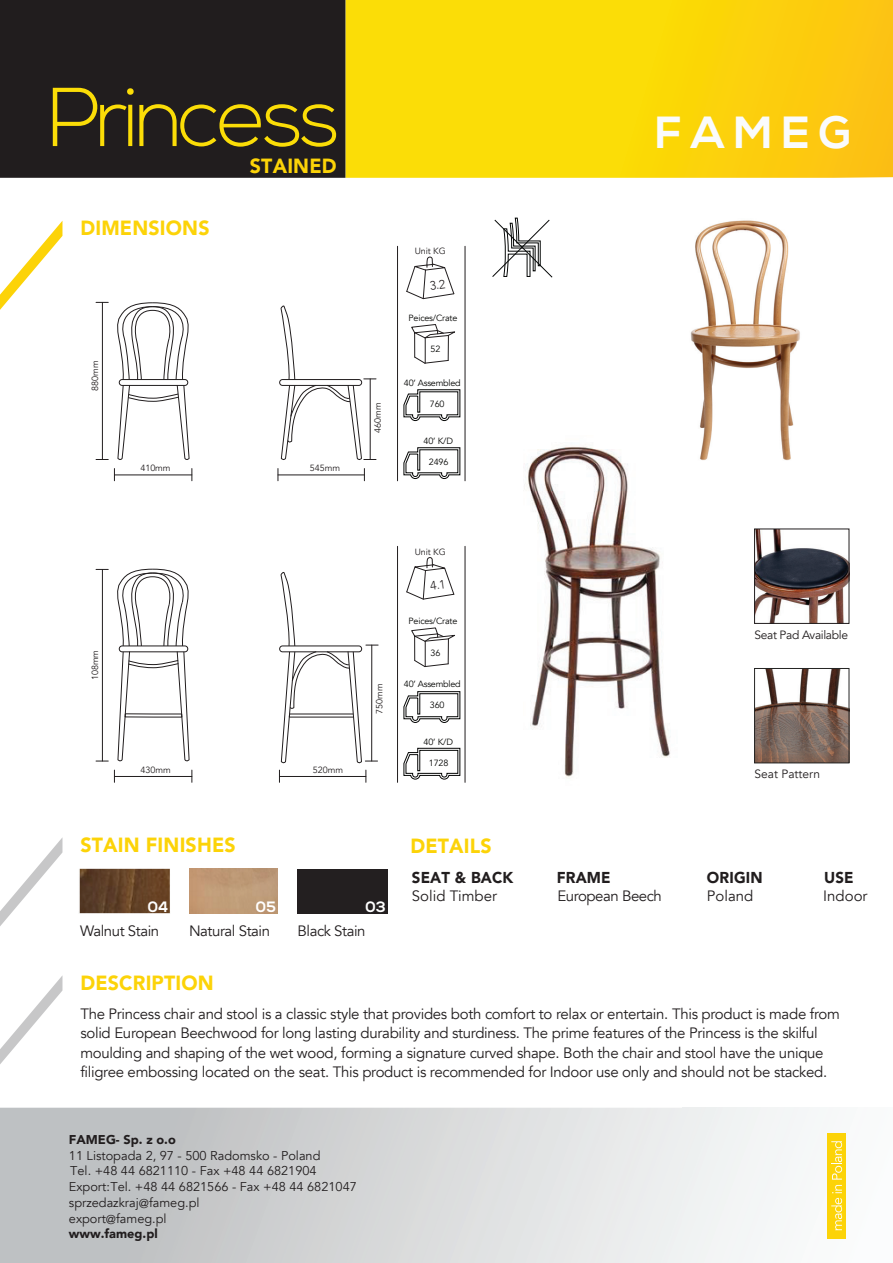
<style>
.page{position:relative;width:893px;height:1263px;background:#fff}
.page>*{position:absolute;margin:0;border:0;box-sizing:border-box;transform-origin:0 0}
.t1{font:300 83.25px "Nexa";letter-spacing:-.055em;color:#fbdd07}
.t2{font:700 45px "Nexa";letter-spacing:.2em;color:#fafbfc}
.t3{font:900 20.4px "Avenir";letter-spacing:.01em;color:#fcd308;scale:.95 1}
.t4{font:900 15.75px "Avenir";letter-spacing:.01em;color:#211d1e;scale:.95 1}
.t5{font:15px/19.5px "Avenir";letter-spacing:-.02em;color:#211d1e}
.t6{font:15px "Avenir";color:#211d1e}
.t7{font:700 15px "Nexa";color:#fff}
.t8{font:12.75px/15.8px "Avenir";color:#211d1e}
.t9{font:900 12.75px "Avenir";color:#211d1e}
.t10{font:12px "Avenir";letter-spacing:-.03em;color:#211d1e}
.t11{font:12px "Avenir";color:#211d1e}
.t12{font:9px "Avenir";letter-spacing:-.02em;color:#040503}
.t13{font:9px "Avenir";color:#211d1e}
</style>
<div class="page">
<svg style="left:345px;top:0;width:548px;height:178px;background:#fad50a"></svg>
<div style="left:0;top:0;width:345px;height:178px;background:#211d1e"></div>
<img style="left:0;top:1108px;width:846px;height:155px">
<div style="left:827px;top:1133px;width:19px;height:105px;background:#fcd308"></div>
<svg style="left:831px;top:1185px;width:11px;height:45px"></svg>
<svg style="left:831px;top:1141px;width:11px;height:38px"></svg>
<img style="left:524px;top:446px;width:146px;height:332px">
<img style="left:189px;top:869px;width:89px;height:44px">
<div style="left:298px;top:869px;width:90px;height:44px;background:#231f20"></div>
<img style="left:690px;top:220px;width:110px;height:241px">
<svg style="left:0;top:221px;width:62px;height:89px"></svg>
<svg style="left:0;top:838px;width:62px;height:88px"></svg>
<svg style="left:0;top:976px;width:62px;height:88px"></svg>
<hr style="left:102px;top:302px;width:1px;height:157px;background:#211d1e">
<svg style="left:96px;top:459px;width:12px;height:1px"></svg>
<hr style="left:102px;top:569px;width:1px;height:192px;background:#211d1e">
<svg style="left:96px;top:761px;width:12px;height:1px"></svg>
<svg style="left:404px;top:389px;width:56px;height:32px"></svg>
<svg style="left:411px;top:324px;width:44px;height:40px"></svg>
<hr style="left:397px;top:246px;width:1px;height:235px;background:#211d1e">
<hr style="left:465px;top:246px;width:1px;height:235px;background:#211d1e">
<svg style="left:404px;top:447px;width:56px;height:32px"></svg>
<svg style="left:404px;top:691px;width:56px;height:32px"></svg>
<svg style="left:411px;top:628px;width:44px;height:39px"></svg>
<hr style="left:397px;top:546px;width:1px;height:236px;background:#211d1e">
<hr style="left:465px;top:546px;width:1px;height:236px;background:#211d1e">
<svg style="left:404px;top:748px;width:56px;height:31px"></svg>
<img style="left:756px;top:670px;width:91px;height:91px">
<div style="left:754px;top:668px;width:95px;height:95px;border:1px solid #242423"></div>
<svg style="left:114px;top:302px;width:79px;height:179px"></svg>
<svg style="left:278px;top:305px;width:98px;height:176px"></svg>
<svg style="left:114px;top:569px;width:79px;height:213px"></svg>
<svg style="left:279px;top:572px;width:99px;height:210px"></svg>
<svg style="left:492px;top:218px;width:61px;height:60px"></svg>
<img style="left:756px;top:531px;width:91px;height:90px">
<div style="left:754px;top:529px;width:95px;height:94px;border:1px solid #211d1e"></div>
<img style="left:79px;top:868px;width:91px;height:46px">
<svg style="left:406px;top:257px;width:48px;height:42px"></svg>
<svg style="left:406px;top:557px;width:48px;height:42px"></svg>
<h1 class="t1" style="left:47px;top:70px;width:295px">Princess</h1>
<h3 class="t3" style="left:250px;top:148px;width:93px">STAINED</h3>
<h3 class="t3" style="left:80px;top:211px;width:137px">DIMENSIONS</h3>
<p class="t13" style="left:90px;top:391px;width:32px;rotate:-90deg">880mm</p>
<p class="t13" style="left:140px;top:463px;width:32px">410mm</p>
<p class="t13" style="left:310px;top:463px;width:32px">545mm</p>
<p class="t13" style="left:415px;top:246px;width:32px">Unit KG</p>
<p class="t13" style="left:372px;top:433px;width:32px;rotate:-90deg">460mm</p>
<p class="t12" style="left:409px;top:312px;width:50px">Peices/Crate</p>
<p class="t12" style="left:431px;top:344px;width:11px">52</p>
<p class="t12" style="left:404px;top:377px;width:58px">40’ Assembled</p>
<p class="t12" style="left:430px;top:398px;width:16px">760</p>
<p class="t12" style="left:424px;top:435px;width:31px">40’ K/D</p>
<p class="t12" style="left:429px;top:456px;width:21px">2496</p>
<h2 class="t2" style="left:655px;top:106px;width:198px">FAMEG</h2>
<p class="t13" style="left:90px;top:680px;width:32px;rotate:-90deg">108mm</p>
<p class="t13" style="left:140px;top:764px;width:32px">430mm</p>
<p class="t13" style="left:313px;top:764px;width:32px">520mm</p>
<p class="t13" style="left:415px;top:546px;width:32px">Unit KG</p>
<p class="t13" style="left:374px;top:714px;width:32px;rotate:-90deg">750mm</p>
<p class="t12" style="left:409px;top:616px;width:50px">Peices/Crate</p>
<p class="t12" style="left:431px;top:647px;width:11px">36</p>
<p class="t12" style="left:404px;top:679px;width:58px">40’ Assembled</p>
<p class="t12" style="left:430px;top:700px;width:16px">360</p>
<p class="t12" style="left:424px;top:736px;width:31px">40’ K/D</p>
<p class="t12" style="left:429px;top:757px;width:21px">1728</p>
<h3 class="t3" style="left:80px;top:827px;width:165px">STAIN FINISHES</h3>
<p class="t7" style="left:148px;top:898px;width:22px">04</p>
<p class="t7" style="left:256px;top:898px;width:22px">05</p>
<p class="t7" style="left:366px;top:898px;width:22px">03</p>
<p class="t5" style="left:80px;top:921px;width:80px">Walnut Stain</p>
<p class="t5" style="left:189px;top:921px;width:82px">Natural Stain</p>
<p class="t5" style="left:298px;top:921px;width:70px">Black Stain</p>
<h3 class="t3" style="left:410px;top:828px;width:87px">DETAILS</h3>
<p class="t4" style="left:412px;top:864px;width:108px">SEAT &amp; BACK</p>
<p class="t4" style="left:557px;top:864px;width:58px">FRAME</p>
<p class="t6" style="left:412px;top:886px;width:87px">Solid Timber</p>
<p class="t5" style="left:557px;top:886px;width:106px">European Beech</p>
<p class="t10" style="left:754px;top:627px;width:95px">Seat Pad Available</p>
<p class="t11" style="left:754px;top:767px;width:67px">Seat Pattern</p>
<p class="t4" style="left:707px;top:864px;width:60px">ORIGIN</p>
<p class="t4" style="left:824px;top:864px;width:33px">USE</p>
<p class="t5" style="left:707px;top:886px;width:48px">Poland</p>
<p class="t5" style="left:823px;top:886px;width:46px">Indoor</p>
<h3 class="t3" style="left:80px;top:965px;width:142px">DESCRIPTION</h3>
<p class="t5" style="left:80px;top:1004px;width:761px">The Princess chair and stool is a classic style that provides both comfort to relax or entertain. This product is made from solid European Beechwood for long lasting durability and sturdiness. The prime features of the Princess is the skilful moulding and shaping of the wet wood, forming a signature curved shape. Both the chair and stool have the unique filigree embossing located on the seat. This product is recommended for Indoor use only and should not be stacked.</p>
<p class="t9" style="left:69px;top:1128px;width:108px">FAMEG- Sp. z o.o</p>
<p class="t8" style="left:69px;top:1147px;width:253px">11 Listopada 2, 97 - 500 Radomsko - Poland<br>Tel. +48 44 6821110 - Fax +48 44 6821904</p>
<p class="t8" style="left:69px;top:1195px;width:132px">sprzedazkraj@fameg.pl export@fameg.pl</p>
<p class="t9" style="left:69px;top:1223px;width:90px">www.fameg.pl</p>
<p class="t8" style="left:69px;top:1179px;width:289px">Export:Tel. +48 44 6821566 - Fax +48 44 6821047</p>
</div>
